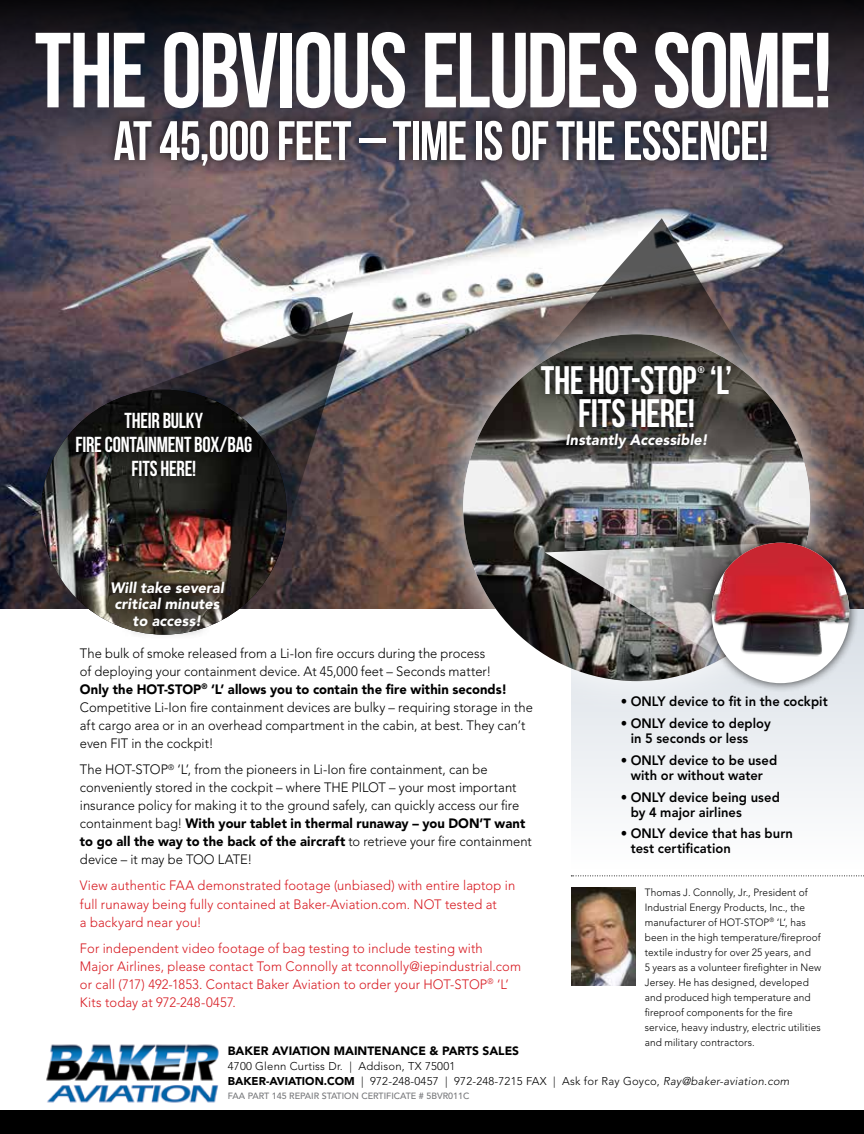
<style>
.page{position:relative;width:864px;height:1134px;background:#fff}
.page>*{position:absolute;margin:0;border:0;box-sizing:border-box;transform-origin:0 0}
.t1{font:106.5px "Bebas Neue";letter-spacing:-.03em;color:#fff;scale:.96 1}
.t2{font:55.5px "Bebas Neue";letter-spacing:-.02em;color:#fff;scale:.96 1}
.t3{font:39.75px "Bebas Neue";letter-spacing:-.01em;color:#fff;scale:.96 1}
.t4{font:21.75px/24px "Bebas Neue";letter-spacing:-.01em;color:#fff;text-align:center;scale:.96 1}
.t5{font:italic 900 15px/16.5px "Avenir LT Std";letter-spacing:.01em;color:#fff;text-align:center;scale:.96 1}
.t6{font:300 13.5px/18px "Avenir LT Std";color:#000;scale:.96 1}
.t7{font:300 13.5px/18px "Avenir LT Std";letter-spacing:.01em;color:#d71920;scale:.96 1}
.t8{font:800 13.5px/15px "Avenir LT Std";letter-spacing:.005em;color:#000;scale:.96 1}
.t9{font:900 12px "Avenir LT Std";color:#000}
.t10{font:300 11.25px/15px "Avenir LT Std";letter-spacing:.02em;color:#000}
.t11{font:300 10.5px/15px "Avenir LT Std";letter-spacing:.01em;color:#000;scale:.96 1}
.t12{font:9.6px "Bebas Neue";color:#fff;scale:.96 1}
.t13{font:500 9px "Avenir LT Std";color:#77787b}
.s1{font-weight:900}
.s2{font-style:italic}
</style>
<div class="page">
<div style="left:571px;top:608px;width:293px;height:260px;background:#f3f5f7"></div>
<img style="left:46px;top:1044px;width:173px;height:59px">
<div style="left:0;top:1111px;width:864px;height:23px;background:#000"></div>
<img style="left:0;top:178px;width:864px;height:430px">
<svg style="left:0;top:0;width:864px;height:178px;background:#2c2830"></svg>
<img style="left:521px;top:218px;width:250px;height:76px">
<svg style="left:123px;top:312px;width:230px;height:232px;background:#564d51"></svg>
<svg style="left:423px;top:294px;width:427px;height:427px"></svg>
<img style="left:463px;top:334px;width:347px;height:347px;border-radius:173px">
<img style="left:41px;top:390px;width:246px;height:245px;border-radius:123px">
<div style="left:530px;top:355px;width:212px;height:83px;background:#000;opacity:.75"></div>
<div style="left:67px;top:403px;width:194px;height:83px;background:#000;opacity:.75"></div>
<div style="left:105px;top:111px;width:671px;height:64px;background:#000;opacity:.75"></div>
<svg style="left:100px;top:570px;width:136px;height:65px;background:#5b554c"></svg>
<div style="left:557px;top:425px;width:160px;height:33px;background:#000;opacity:.75"></div>
<img style="left:571px;top:888px;width:64px;height:98px">
<svg style="left:571px;top:876px;width:293px;height:1px"></svg>
<svg style="left:545px;top:543px;width:157px;height:135px;background:#868481"></svg>
<div style="left:702px;top:533px;width:157px;height:160px;background:#000;opacity:.75"></div>
<img style="left:712px;top:543px;width:137px;height:140px">
<h1 class="t1" style="left:35px;top:12px;width:832px">THE OBVIOUS ELUDES SOME!</h1>
<h2 class="t2" style="left:114px;top:110px;width:684px">AT 45,000 FEET – TIME IS OF THE ESSENCE!</h2>
<h3 class="t4" style="left:125px;top:408px;width:83px">THEIR BULKY</h3>
<h3 class="t4" style="left:75px;top:432px;width:186px">FIRE CONTAINMENT BOX/BAG<br>FITS HERE!</h3>
<p class="t5" style="left:110px;top:579px;width:120px">Will take several critical minutes to access!</p>
<h3 class="t3" style="left:541px;top:358px;width:201px">THE HOT-STOP ‘L’</h3>
<p class="t12" style="left:698px;top:365px;width:9px">®</p>
<h3 class="t3" style="left:578px;top:391px;width:123px">FITS HERE!</h3>
<p class="t5" style="left:565px;top:432px;width:150px">Instantly Accessible!</p>
<p class="t6" style="left:80px;top:644px;width:473px">The bulk of smoke released from a Li-Ion fire occurs during the process<br>of deploying your containment device. At 45,000 feet – Seconds matter!<br><span class="s1">Only the HOT-STOP</span><sup>®</sup> <span class="s1">‘L’ allows you to contain the fire within seconds!<br></span>Competitive Li-Ion fire containment devices are bulky – requiring storage in the aft cargo area or in an overhead compartment in the cabin, at best. They can’t even FIT in the cockpit!</p>
<p class="t6" style="left:80px;top:761px;width:472px">The HOT-STOP<sup>®</sup> ‘L’, from the pioneers in Li-Ion fire containment, can be conveniently stored in the cockpit – where THE PILOT – your most important insurance policy for making it to the ground safely, can quickly access our fire containment bag! <span class="s1">With your tablet in thermal runaway – you DON’T want to go all the way to the back of the aircraft</span> to retrieve your fire containment device – it may be TOO LATE!</p>
<p class="t7" style="left:80px;top:877px;width:455px">View authentic FAA demonstrated footage (unbiased) with entire laptop in full runaway being fully contained at Baker-Aviation.com. NOT tested at<br>a backyard near you!</p>
<p class="t7" style="left:80px;top:939px;width:461px">For independent video footage of bag testing to include testing with<br>Major Airlines, please contact Tom Connolly at tconnolly@iepindustrial.com or call (717) 492-1853. Contact Baker Aviation to order your HOT-STOP<sup>®</sup> ‘L’ Kits today at 972-248-0457.</p>
<p class="t9" style="left:228px;top:1044px;width:293px">BAKER AVIATION MAINTENANCE &amp; PARTS SALES</p>
<p class="t10" style="left:228px;top:1059px;width:563px">4700 Glenn Curtiss Dr. | Addison, TX 75001<br><span class="s1">BAKER-AVIATION.COM</span> | 972-248-0457 | 972-248-7215 FAX | Ask for Ray Goyco, <span class="s2">Ray@baker-aviation.com</span></p>
<p class="t13" style="left:228px;top:1091px;width:243px">FAA PART 145 REPAIR STATION CERTIFICATE # 5BVR011C</p>
<p class="t8" style="left:621px;top:694px;width:217px">• ONLY device to fit in the cockpit</p>
<p class="t8" style="left:631px;top:716px;width:147px;text-indent:-10px">• ONLY device to deploy in 5 seconds or less</p>
<p class="t8" style="left:621px;top:753px;width:165px;text-align:center">• ONLY device to be used with or without water</p>
<p class="t8" style="left:631px;top:790px;width:157px;text-indent:-10px">• ONLY device being used by 4 major airlines</p>
<p class="t8" style="left:631px;top:826px;width:170px;text-indent:-10px">• ONLY device that has burn test certification</p>
<p class="t11" style="left:645px;top:885px;width:185px">Thomas J. Connolly, Jr., President of Industrial Energy Products, Inc., the manufacturer of HOT-STOP<sup>®</sup> ‘L’, has been in the high temperature/fireproof textile industry for over 25 years, and<br>5 years as a volunteer firefighter in New Jersey. He has designed, developed and produced high temperature and fireproof components for the fire service, heavy industry, electric utilities and military contractors.</p>
</div>
